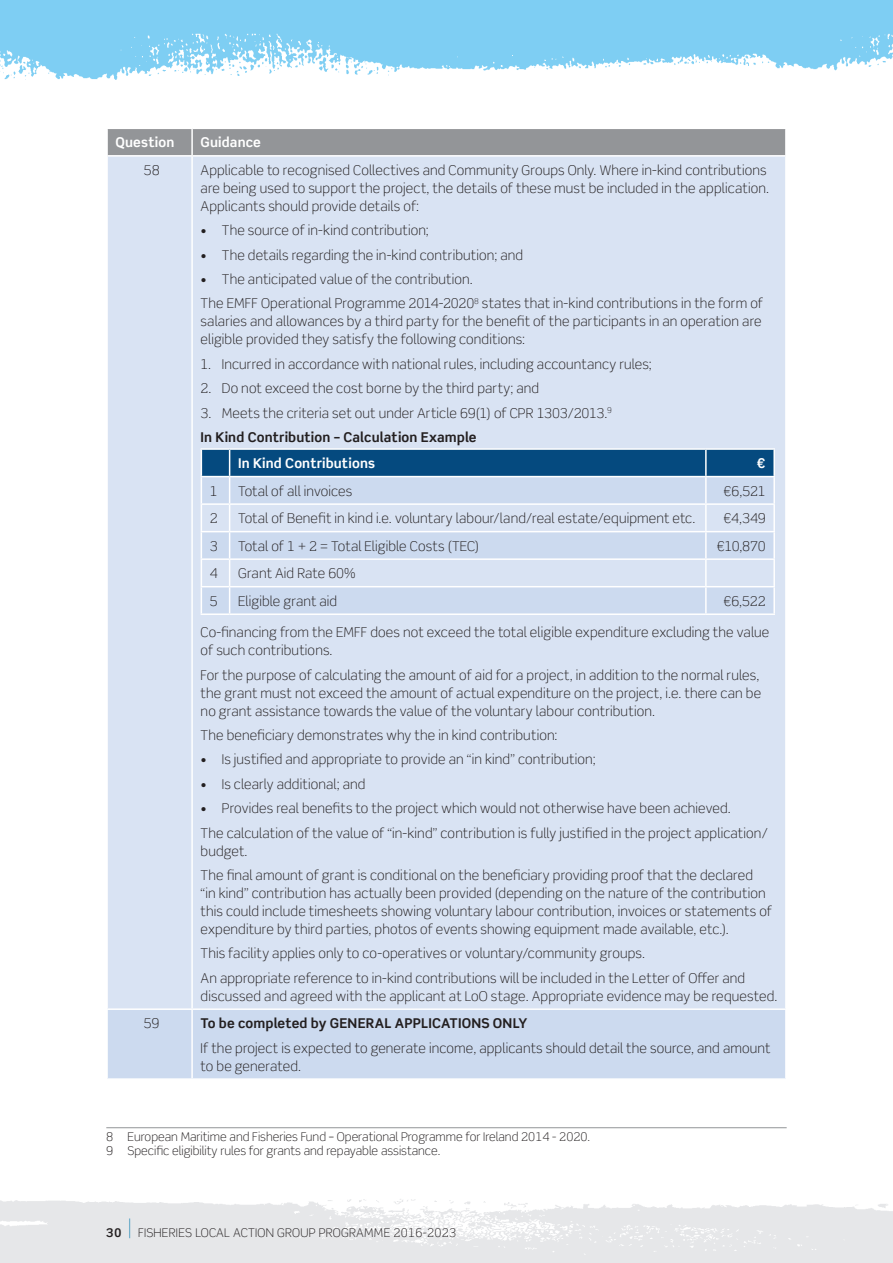
<style>
.page{position:relative;width:893px;height:1263px;background:#fff}
.page>*{position:absolute;margin:0;border:0;box-sizing:border-box;transform-origin:0 0}
.t1{font:300 13.5px/18px "Scene Pro";letter-spacing:.01em;color:#231f20}
.t2{font:700 13.5px "Scene Pro";letter-spacing:.01em;color:#231f20}
.t3{font:700 13.5px "Scene Pro";letter-spacing:.01em;color:#fff}
.t4{font:300 12px/14.4px "Scene Pro";color:#231f20}
.t5{font:300 12px "Scene Pro";letter-spacing:.02em;color:#231f20}
.s1{font-weight:700}
.s2{font-size:24px;color:#0079ad}
</style>
<div class="page">
<img style="left:0;top:1199px;width:893px;height:64px">
<img style="left:0;top:0;width:893px;height:80px">
<div style="left:108px;top:129px;width:677px;height:26px;background:#939598"></div>
<div style="left:108px;top:157px;width:677px;height:851px;background:#d9e3f3"></div>
<div style="left:108px;top:1010px;width:677px;height:68px;background:#ccdaef"></div>
<hr style="left:191px;top:129px;width:2px;height:26px;background:#fff">
<hr style="left:191px;top:157px;width:2px;height:851px;background:#fff">
<hr style="left:191px;top:1010px;width:2px;height:68px;background:#fff">
<hr style="left:773px;top:477px;width:2px;height:26px;background:#fff">
<hr style="left:706px;top:503px;width:69px;height:2px;background:#fff">
<hr style="left:773px;top:505px;width:2px;height:26px;background:#fff">
<hr style="left:706px;top:531px;width:69px;height:1px;background:#fff">
<hr style="left:773px;top:532px;width:2px;height:26px;background:#fff">
<hr style="left:706px;top:558px;width:69px;height:2px;background:#fff">
<hr style="left:773px;top:560px;width:2px;height:26px;background:#fff">
<hr style="left:706px;top:586px;width:69px;height:1px;background:#fff">
<hr style="left:773px;top:587px;width:2px;height:26px;background:#fff">
<hr style="left:201px;top:613px;width:29px;height:2px;background:#fff">
<hr style="left:230px;top:613px;width:476px;height:2px;background:#fff">
<hr style="left:706px;top:613px;width:69px;height:2px;background:#fff">
<hr style="left:201px;top:448px;width:29px;height:2px;background:#fff">
<hr style="left:230px;top:448px;width:476px;height:2px;background:#fff">
<hr style="left:706px;top:448px;width:69px;height:2px;background:#fff">
<hr style="left:773px;top:450px;width:2px;height:26px;background:#fff">
<svg style="left:201px;top:449px;width:573px;height:164px;background:#b3c7df"></svg>
<hr style="left:230px;top:476px;width:476px;height:1px;background:#fff">
<hr style="left:706px;top:476px;width:69px;height:1px;background:#fff">
<hr style="left:106px;top:1127px;width:681px;height:1px;background:#939598">
<p class="t3" style="left:116px;top:134px;width:60px">Question</p>
<p class="t3" style="left:201px;top:134px;width:62px">Guidance</p>
<p class="t1" style="left:144px;top:161px;width:17px">58</p>
<p class="t1" style="left:201px;top:161px;width:570px">Applicable to recognised Collectives and Community Groups Only. Where in-kind contributions are being used to support the project, the details of these must be included in the application.<br>Applicants should provide details of:</p>
<p class="t1" style="left:201px;top:221px;width:230px">• The source of in-kind contribution;</p>
<p class="t1" style="left:201px;top:246px;width:324px">• The details regarding the in-kind contribution; and</p>
<p class="t1" style="left:201px;top:267px;width:564px;line-height:24.5px">• The anticipated value of the contribution.<br>The EMFF Operational Programme 2014-2020<sup>8</sup> states that in-kind contributions in the form of</p>
<p class="t1" style="left:201px;top:313px;width:563px">salaries and allowances by a third party for the benefit of the participants in an operation are eligible provided they satisfy the following conditions:</p>
<p class="t1" style="left:201px;top:355px;width:453px">1. Incurred in accordance with national rules, including accountancy rules;</p>
<p class="t1" style="left:201px;top:379px;width:340px">2. Do not exceed the cost borne by the third party; and</p>
<p class="t1" style="left:201px;top:401px;width:413px;line-height:24.5px">3. Meets the criteria set out under Article 69(1) of CPR 1303/2013.<sup>9<br></sup><span class="s1">In Kind Contribution – Calculation Example</span></p>
<p class="t3" style="left:238px;top:455px;width:138px">In Kind Contributions</p>
<p class="t3" style="left:757px;top:455px;width:10px">€</p>
<p class="t1" style="left:210px;top:482px;width:9px">1</p>
<p class="t1" style="left:238px;top:482px;width:116px">Total of all invoices</p>
<p class="t1" style="left:724px;top:482px;width:44px">€6,521</p>
<p class="t1" style="left:210px;top:509px;width:9px">2</p>
<p class="t1" style="left:238px;top:509px;width:459px">Total of Benefit in kind i.e. voluntary labour/land/real estate/equipment etc.</p>
<p class="t1" style="left:724px;top:509px;width:44px">€4,349</p>
<p class="t1" style="left:210px;top:537px;width:9px">3</p>
<p class="t1" style="left:238px;top:537px;width:242px">Total of 1 + 2 = Total Eligible Costs (TEC)</p>
<p class="t1" style="left:717px;top:537px;width:50px">€10,870</p>
<p class="t1" style="left:210px;top:564px;width:9px">4</p>
<p class="t1" style="left:238px;top:564px;width:119px">Grant Aid Rate 60%</p>
<p class="t1" style="left:210px;top:592px;width:9px">5</p>
<p class="t1" style="left:238px;top:592px;width:101px">Eligible grant aid</p>
<p class="t1" style="left:723px;top:592px;width:44px">€6,522</p>
<p class="t1" style="left:201px;top:623px;width:570px">Co-financing from the EMFF does not exceed the total eligible expenditure excluding the value of such contributions.</p>
<p class="t1" style="left:201px;top:666px;width:562px">For the purpose of calculating the amount of aid for a project, in addition to the normal rules, the grant must not exceed the amount of actual expenditure on the project, i.e. there can be no grant assistance towards the value of the voluntary labour contribution.</p>
<p class="t1" style="left:201px;top:726px;width:358px">The beneficiary demonstrates why the in kind contribution:</p>
<p class="t1" style="left:201px;top:751px;width:396px">• Is justified and appropriate to provide an “in kind” contribution;</p>
<p class="t1" style="left:201px;top:775px;width:166px">• Is clearly additional; and</p>
<p class="t1" style="left:201px;top:796px;width:569px;line-height:24.5px">• Provides real benefits to the project which would not otherwise have been achieved.<br>The calculation of the value of “in-kind” contribution is fully justified in the project application/</p>
<p class="t1" style="left:201px;top:838px;width:554px;line-height:24.5px">budget.<br>The final amount of grant is conditional on the beneficiary providing proof that the declared</p>
<p class="t1" style="left:201px;top:884px;width:573px">“in kind” contribution has actually been provided (depending on the nature of the contribution this could include timesheets showing voluntary labour contribution, invoices or statements of expenditure by third parties, photos of events showing equipment made available, etc.).</p>
<p class="t1" style="left:201px;top:941px;width:546px;line-height:24.5px">This facility applies only to co-operatives or voluntary/community groups.<br>An appropriate reference to in-kind contributions will be included in the Letter of Offer and</p>
<p class="t1" style="left:201px;top:987px;width:578px">discussed and agreed with the applicant at LoO stage. Appropriate evidence may be requested.</p>
<p class="t1" style="left:144px;top:1014px;width:17px">59</p>
<p class="t2" style="left:201px;top:1015px;width:328px">To be completed by GENERAL APPLICATIONS ONLY</p>
<p class="t1" style="left:201px;top:1039px;width:571px">If the project is expected to generate income, applicants should detail the source, and amount to be generated.</p>
<p class="t4" style="left:106px;top:1129px;width:485px">8 European Maritime and Fisheries Fund – Operational Programme for Ireland 2014 - 2020.<br>9 Specific eligibility rules for grants and repayable assistance.</p>
<p class="t5" style="left:106px;top:1226px;width:351px"><span class="s1">30</span> <span class="s2">|</span> FISHERIES LOCAL ACTION GROUP PROGRAMME 2016-2023</p>
</div>
